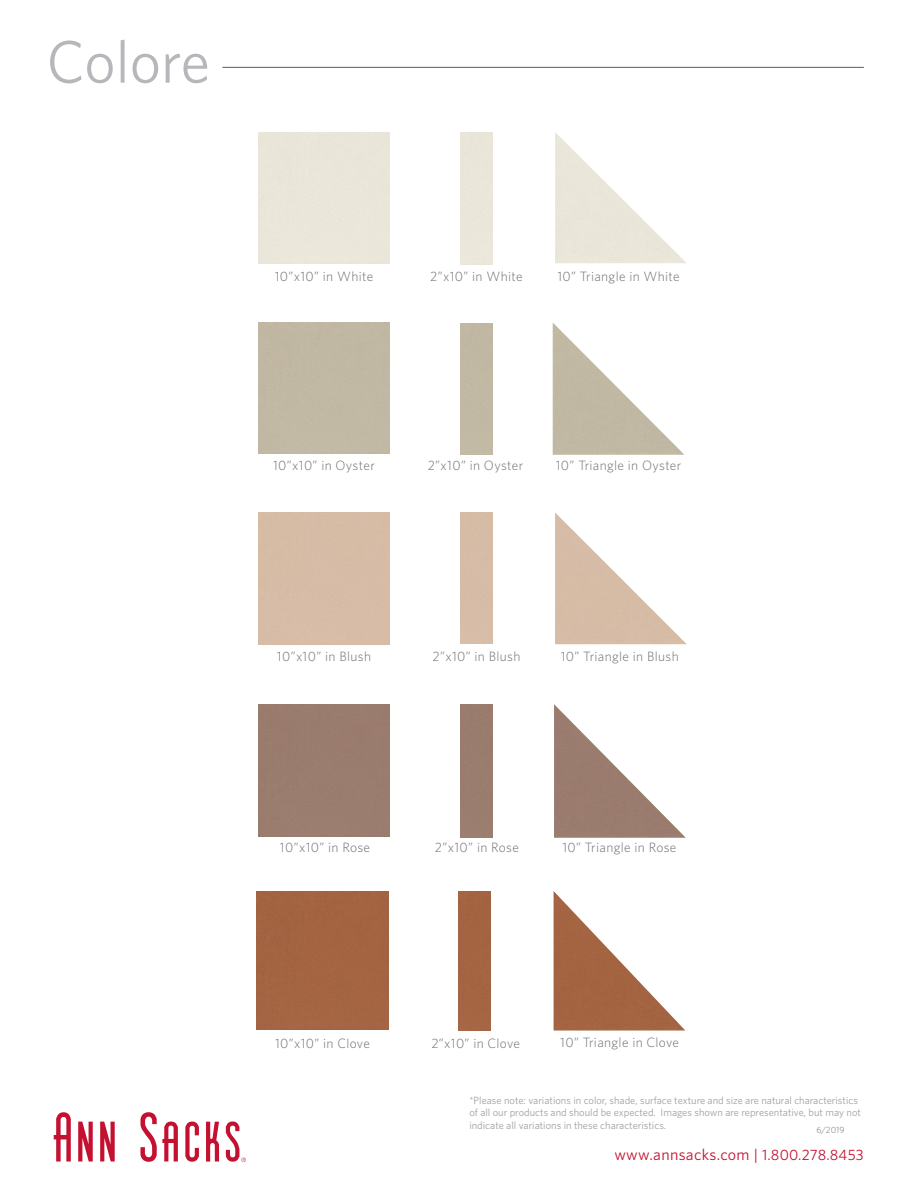
<style>
.page{position:relative;width:918px;height:1188px;background:#fff}
.page>*{position:absolute;margin:0;border:0;box-sizing:border-box;transform-origin:0 0}
.t1{font:60px "Whitney";color:#b6b7bb}
.t2{font:15.9px "Whitney";letter-spacing:.02em;color:#c3102f}
.t3{font:300 13.5px "Whitney";letter-spacing:.025em;color:#6c6d70}
.t4{font:10.5px/12.6px "Whitney";color:#a0a1a5}
.t5{font:300 9px "Whitney";color:#6c6d70}
.s1{font-size:15.6px}
.s2{font-size:15px}
</style>
<div class="page">
<hr style="left:222px;top:67px;width:642px;height:1px;background:#6c6d70">
<svg style="left:54px;top:1112px;width:17px;height:50px"></svg>
<svg style="left:140px;top:1112px;width:38px;height:50px"></svg>
<svg style="left:185px;top:1122px;width:14px;height:40px"></svg>
<svg style="left:78px;top:1122px;width:15px;height:40px"></svg>
<svg style="left:100px;top:1122px;width:15px;height:40px"></svg>
<svg style="left:206px;top:1122px;width:13px;height:40px"></svg>
<svg style="left:226px;top:1121px;width:20px;height:41px"></svg>
<img style="left:555px;top:132px;width:131px;height:131px">
<img style="left:553px;top:323px;width:131px;height:132px">
<img style="left:555px;top:512px;width:132px;height:132px">
<div style="left:258px;top:704px;width:132px;height:132px;background:#9a7c6f"></div>
<div style="left:460px;top:704px;width:32px;height:134px;background:#9a7d6f"></div>
<img style="left:554px;top:704px;width:132px;height:134px">
<div style="left:257px;top:891px;width:131px;height:138px;background:#a46442"></div>
<div style="left:459px;top:891px;width:32px;height:139px;background:#a46442"></div>
<img style="left:554px;top:891px;width:131px;height:140px">
<h1 class="t1" style="left:46px;top:22px;width:165px">Colore</h1>
<p class="t3" style="left:275px;top:267px;width:100px">10”x10” in White</p>
<p class="t3" style="left:430px;top:267px;width:94px">2”x10” in White</p>
<p class="t3" style="left:557px;top:267px;width:124px">10” Triangle in White</p>
<p class="t3" style="left:273px;top:457px;width:103px">10”x10” in Oyster</p>
<p class="t3" style="left:428px;top:457px;width:97px">2”x10” in Oyster</p>
<p class="t3" style="left:556px;top:457px;width:127px">10” Triangle in Oyster</p>
<p class="t3" style="left:277px;top:648px;width:96px">10”x10” in Blush</p>
<p class="t3" style="left:433px;top:648px;width:89px">2”x10” in Blush</p>
<p class="t3" style="left:561px;top:647px;width:119px">10” Triangle in Blush</p>
<p class="t3" style="left:280px;top:838px;width:92px">10”x10” in Rose</p>
<p class="t3" style="left:435px;top:838px;width:86px">2”x10” in Rose</p>
<p class="t3" style="left:562px;top:838px;width:116px">10” Triangle in Rose</p>
<p class="t3" style="left:275px;top:1034px;width:96px">10”x10” in Clove</p>
<p class="t3" style="left:431px;top:1035px;width:90px">2”x10” in Clove</p>
<p class="t3" style="left:560px;top:1034px;width:120px">10” Triangle in Clove</p>
<p class="t4" style="left:469px;top:1093px;width:393px">*Please note: variations in color, shade, surface texture and size are natural characteristics of all our products and should be expected. Images shown are representative, but may not indicate all variations in these characteristics.</p>
<p class="t5" style="left:816px;top:1123px;width:30px">6/2019</p>
<p class="t2" style="left:614px;top:1144px;width:251px">www.annsacks.com <span class="s1">|</span> <span class="s2">1.800.278.8453</span></p>
</div>
